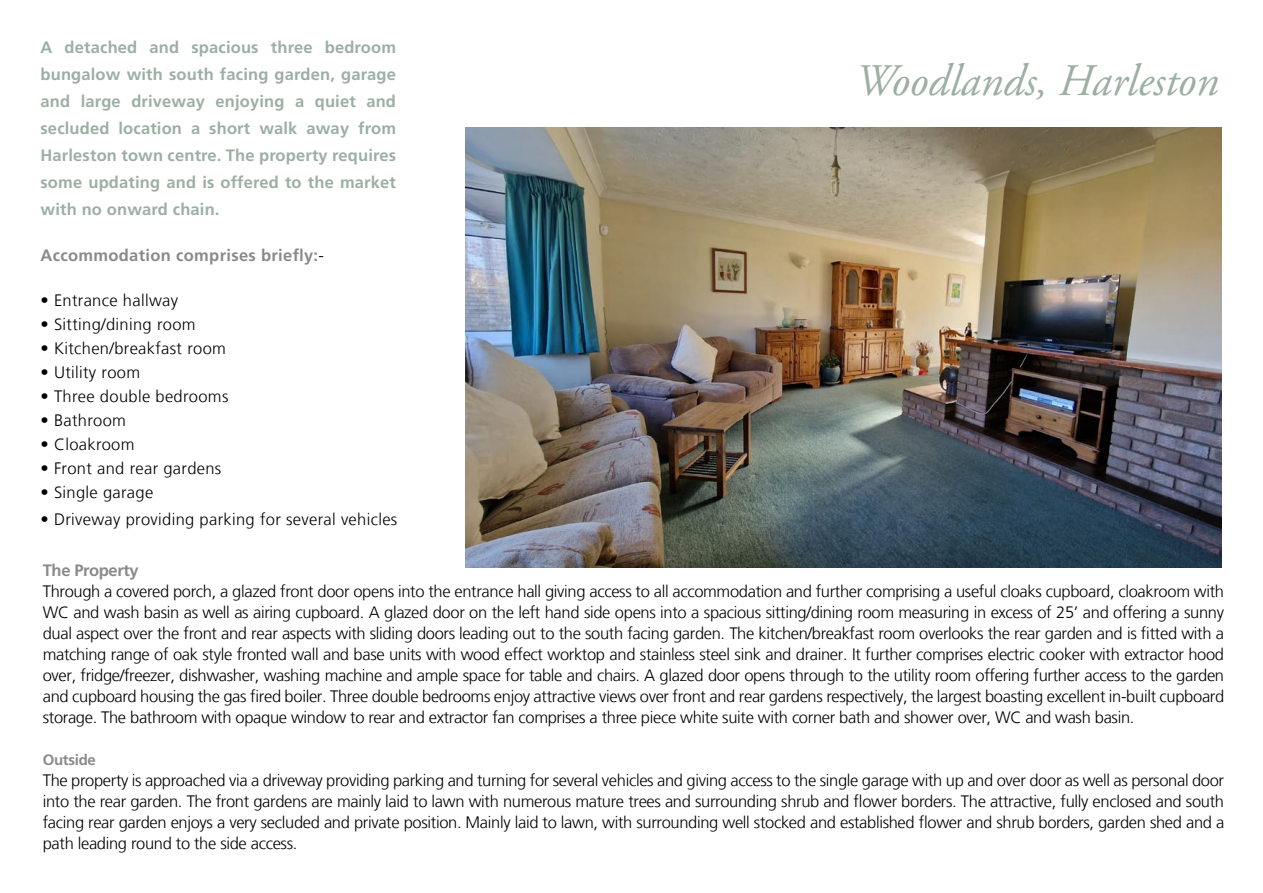
<style>
.page{position:relative;width:1263px;height:893px;background:#fff}
.page>*{position:absolute;margin:0;border:0;box-sizing:border-box;transform-origin:0 0}
.t1{font:italic 45px "Adobe Garamond Pro";color:#9cafa3}
.t2{font:300 16.5px/21px "Frutiger LT";letter-spacing:.02em;color:#000;text-align:justify}
.t3{font:700 16.5px/27px "Frutiger LT Std";letter-spacing:.01em;color:#9cafa3;text-align:justify}
.t4{font:700 16.5px "Frutiger LT Std";letter-spacing:.02em;color:#8a8a8a}
.t5{font:700 16.5px "Frutiger LT Std";letter-spacing:-.02em;color:#8a8a8a}
.t6{font:700 15px "Frutiger LT Std";letter-spacing:-.02em;color:#8a8a8a}
.s1{font-family:"Frutiger LT";font-weight:300;color:#000}
</style>
<div class="page">
<img style="left:465px;top:127px;width:757px;height:441px">
<p class="t3" style="left:40px;top:34px;width:357px">A detached and spacious three bedroom bungalow with south facing garden, garage and large driveway enjoying a quiet and secluded location a short walk away from Harleston town centre. The property requires some updating and is offered to the market with no onward chain.</p>
<p class="t4" style="left:40px;top:246px;width:285px">Accommodation comprises briefly:<span class="s1">-</span></p>
<p class="t2" style="left:40px;top:290px;width:139px">• Entrance hallway</p>
<p class="t2" style="left:40px;top:314px;width:157px">• Sitting/dining room</p>
<p class="t2" style="left:40px;top:338px;width:187px">• Kitchen/breakfast room</p>
<p class="t2" style="left:40px;top:362px;width:101px">• Utility room</p>
<p class="t2" style="left:40px;top:386px;width:189px">• Three double bedrooms</p>
<p class="t2" style="left:40px;top:410px;width:87px">• Bathroom</p>
<p class="t2" style="left:40px;top:434px;width:96px">• Cloakroom</p>
<p class="t2" style="left:40px;top:458px;width:182px">• Front and rear gardens</p>
<p class="t2" style="left:40px;top:482px;width:114px">• Single garage</p>
<p class="t2" style="left:40px;top:509px;width:358px">• Driveway providing parking for several vehicles</p>
<p class="t1" style="left:856px;top:53px;width:364px">Woodlands, Harleston</p>
<p class="t5" style="left:43px;top:561px;width:98px">The Property</p>
<p class="t2" style="left:43px;top:581px;width:1183px">Through a covered porch, a glazed front door opens into the entrance hall giving access to all accommodation and further comprising a useful cloaks cupboard, cloakroom with WC and wash basin as well as airing cupboard. A glazed door on the left hand side opens into a spacious sitting/dining room measuring in excess of 25’ and offering a sunny dual aspect over the front and rear aspects with sliding doors leading out to the south facing garden. The kitchen/breakfast room overlooks the rear garden and is fitted with a matching range of oak style fronted wall and base units with wood effect worktop and stainless steel sink and drainer. It further comprises electric cooker with extractor hood over, fridge/freezer, dishwasher, washing machine and ample space for table and chairs. A glazed door opens through to the utility room offering further access to the garden and cupboard housing the gas fired boiler. Three double bedrooms enjoy attractive views over front and rear gardens respectively, the largest boasting excellent in-built cupboard storage. The bathroom with opaque window to rear and extractor fan comprises a three piece white suite with corner bath and shower over, WC and wash basin.</p>
<p class="t6" style="left:43px;top:751px;width:55px">Outside</p>
<p class="t2" style="left:43px;top:770px;width:1183px">The property is approached via a driveway providing parking and turning for several vehicles and giving access to the single garage with up and over door as well as personal door into the rear garden. The front gardens are mainly laid to lawn with numerous mature trees and surrounding shrub and flower borders. The attractive, fully enclosed and south facing rear garden enjoys a very secluded and private position. Mainly laid to lawn, with surrounding well stocked and established flower and shrub borders, garden shed and a path leading round to the side access.</p>
</div>
